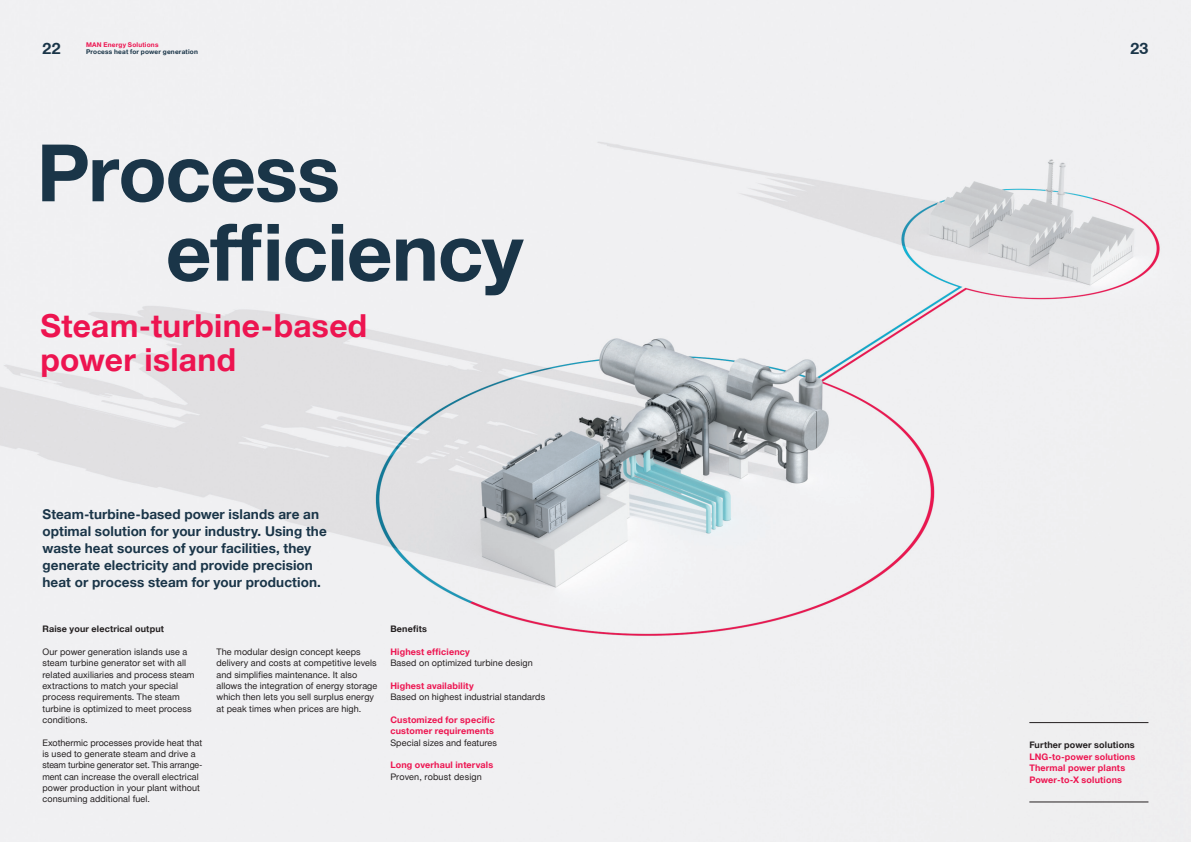
<style>
.page{position:relative;width:1191px;height:842px;background:#fff}
.page>*{position:absolute;margin:0;border:0;box-sizing:border-box;transform-origin:0 0}
.A4_11_Headline_2{font:700 79.4px "Man Global";letter-spacing:-.01em;color:#1a3548}
.A4_12_Headline_3{font:700 31.7px/34px "Man Global";letter-spacing:.01em;color:#ed1450}
.t1{font:700 16px "Man Global";color:#1a3548}
.A4_20_Teaser_text{font:700 13.5px/17px "Man Global";letter-spacing:.005em;color:#1a3548}
.A4_21_Copy{font:9px/11.3px "Man Global";letter-spacing:.01em;color:#231f20}
.A4_14_Headline_5{font:700 9px/11.3px "Man Global";letter-spacing:.02em;color:#ed1450}
.A4_21_Copy-2{font:700 9px/11.3px "Man Global";letter-spacing:.02em;color:#231f20}
.A4_21_Copy-3{font:700 9px "Man Global";letter-spacing:.02em;color:#ed1450}
.A4_13_Headline_4{font:700 9px "Man Global";letter-spacing:.02em;color:#231f20}
.A4_04_Running_title{font:700 6.5px "Man Global";letter-spacing:.03em;color:#1a3548}
.A4_03_Running_title{font:700 6.5px "Man Global";letter-spacing:.03em;color:#ed1450}
.s1{color:#ed1450}
</style>
<div class="page">
<img style="left:0;top:0;width:1191px;height:842px">
<hr style="left:1029px;top:722px;width:119px;height:1px;background:#231f20">
<hr style="left:1029px;top:801px;width:119px;height:1px;background:#231f20">
<p class="A4_03_Running_title" style="left:86px;top:41px;width:74px">MAN Energy Solutions</p>
<p class="A4_04_Running_title" style="left:86px;top:48px;width:113px">Process heat for power generation</p>
<h3 class="t1" style="left:43px;top:39px;width:20px">22</h3>
<h3 class="t1" style="left:1130px;top:39px;width:20px">23</h3>
<p class="A4_11_Headline_2" style="left:37px;top:127px;width:304px">Process</p>
<p class="A4_11_Headline_2" style="left:166px;top:207px;width:359px">efficiency</p>
<p class="A4_12_Headline_3" style="left:40px;top:309px;width:328px">Steam-turbine-based power island</p>
<p class="A4_20_Teaser_text" style="left:43px;top:506px;width:286px">Steam-turbine-based power islands are an optimal solution for your industry. Using the waste heat sources of your facilities, they generate electricity and provide precision heat or process steam for your production.</p>
<p class="A4_13_Headline_4" style="left:43px;top:624px;width:123px">Raise your electrical output</p>
<p class="A4_21_Copy" style="left:43px;top:646px;width:154px">Our power generation islands use a steam turbine generator set with all related auxiliaries and process steam extractions to match your special process requirements. The steam turbine is optimized to meet process conditions.</p>
<p class="A4_21_Copy" style="left:43px;top:737px;width:162px">Exothermic processes provide heat that is used to generate steam and drive a steam turbine generator set. This arrange&shy;ment can increase the overall electrical power production in your plant without consuming additional fuel.</p>
<p class="A4_21_Copy" style="left:216px;top:646px;width:162px">The modular design concept keeps delivery and costs at competitive levels and simplifies maintenance. It also allows the integration of energy storage which then lets you sell surplus energy at peak times when prices are high.</p>
<p class="A4_13_Headline_4" style="left:390px;top:624px;width:38px">Benefits</p>
<p class="A4_14_Headline_5" style="left:390px;top:646px;width:81px">Highest efficiency</p>
<p class="A4_21_Copy" style="left:390px;top:657px;width:144px">Based on optimized turbine design</p>
<p class="A4_14_Headline_5" style="left:390px;top:680px;width:85px">Highest availability</p>
<p class="A4_21_Copy" style="left:390px;top:691px;width:156px">Based on highest industrial standards</p>
<p class="A4_14_Headline_5" style="left:390px;top:714px;width:106px">Customized for specific customer requirements</p>
<p class="A4_21_Copy" style="left:390px;top:737px;width:108px">Special sizes and features</p>
<p class="A4_14_Headline_5" style="left:390px;top:759px;width:104px">Long overhaul intervals</p>
<p class="A4_21_Copy" style="left:390px;top:771px;width:93px">Proven, robust design</p>
<p class="A4_21_Copy-2" style="left:1029px;top:740px;width:107px">Further power solutions<br><span class="s1">LNG-to-power solutions</span></p>
<p class="A4_21_Copy-3" style="left:1029px;top:763px;width:97px">Thermal power plants</p>
<p class="A4_21_Copy-3" style="left:1029px;top:774px;width:94px">Power-to-X solutions</p>
</div>
